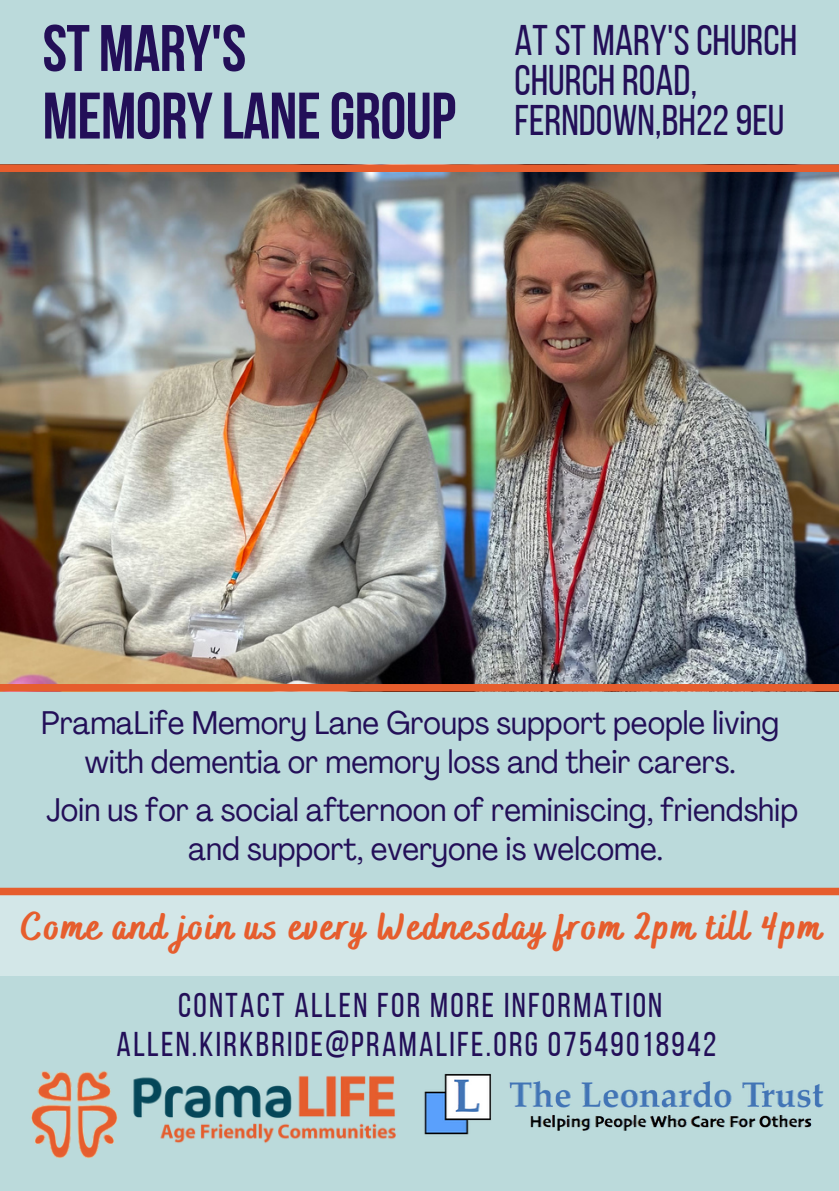
<style>
.page{position:relative;width:839px;height:1191px;background:#fff}
.page>*{position:absolute;margin:0;border:0;box-sizing:border-box;transform-origin:0 0}
.t1{font:700 65.6px "Bebas Neue";letter-spacing:-.01em;color:#230f58}
.t2{font:42.8px "Bebas Neue";color:#230f58}
.t3{font:800 38.4px "Bakerie Smooth";letter-spacing:.065em;color:#e65d2d}
.t4{font:34.4px "Bebas Neue";letter-spacing:.065em;color:#230f58}
.t5{font:condensed 32.4px/39px "Agrandir";color:#230f58;text-align:center}
</style>
<div class="page">
<div style="left:0;top:0;width:838px;height:1191px;background:#bbdadb"></div>
<div style="left:0;top:892px;width:838px;height:84px;background:#d3e7e8"></div>
<img style="left:480px;top:1074px;width:344px;height:57px">
<img style="left:0;top:172px;width:838px;height:512px">
<img style="left:31px;top:1071px;width:449px;height:88px">
<div style="left:0;top:164px;width:838px;height:8px;background:#e65d2d"></div>
<div style="left:0;top:684px;width:838px;height:8px;background:#e65d2d"></div>
<div style="left:0;top:888px;width:838px;height:7px;background:#e65d2d"></div>
<p class="t1" style="left:43px;top:22px;width:205px">STMARY'S</p>
<p class="t1" style="left:43px;top:89px;width:415px">MEMORYLANEGROUP</p>
<p class="t2" style="left:514px;top:23px;width:284px">ATST MARY'SCHURCH</p>
<p class="t2" style="left:514px;top:63px;width:184px">CHURCH ROAD,</p>
<p class="t2" style="left:514px;top:102px;width:271px">FERNDOWN,BH229EU</p>
<p class="t5" style="left:41px;top:707px;width:739px">PramaLife Memory Lane Groups support people living with dementia or memory loss and their carers.</p>
<p class="t5" style="left:46px;top:794px;width:753px">Join us for a social afternoon of reminiscing, friendship</p>
<p class="t5" style="left:189px;top:833px;width:476px">and support, everyone is welcome.</p>
<p class="t3" style="left:22px;top:904px;width:801px">Come and join us every Wednesday from 2pm till 4pm</p>
<p class="t4" style="left:178px;top:991px;width:485px">CONTACT ALLEN FOR MORE INFORMATION</p>
<p class="t4" style="left:117px;top:1030px;width:601px">ALLEN.KIRKBRIDE@PRAMALIFE.ORG 07549018942</p>
</div>
